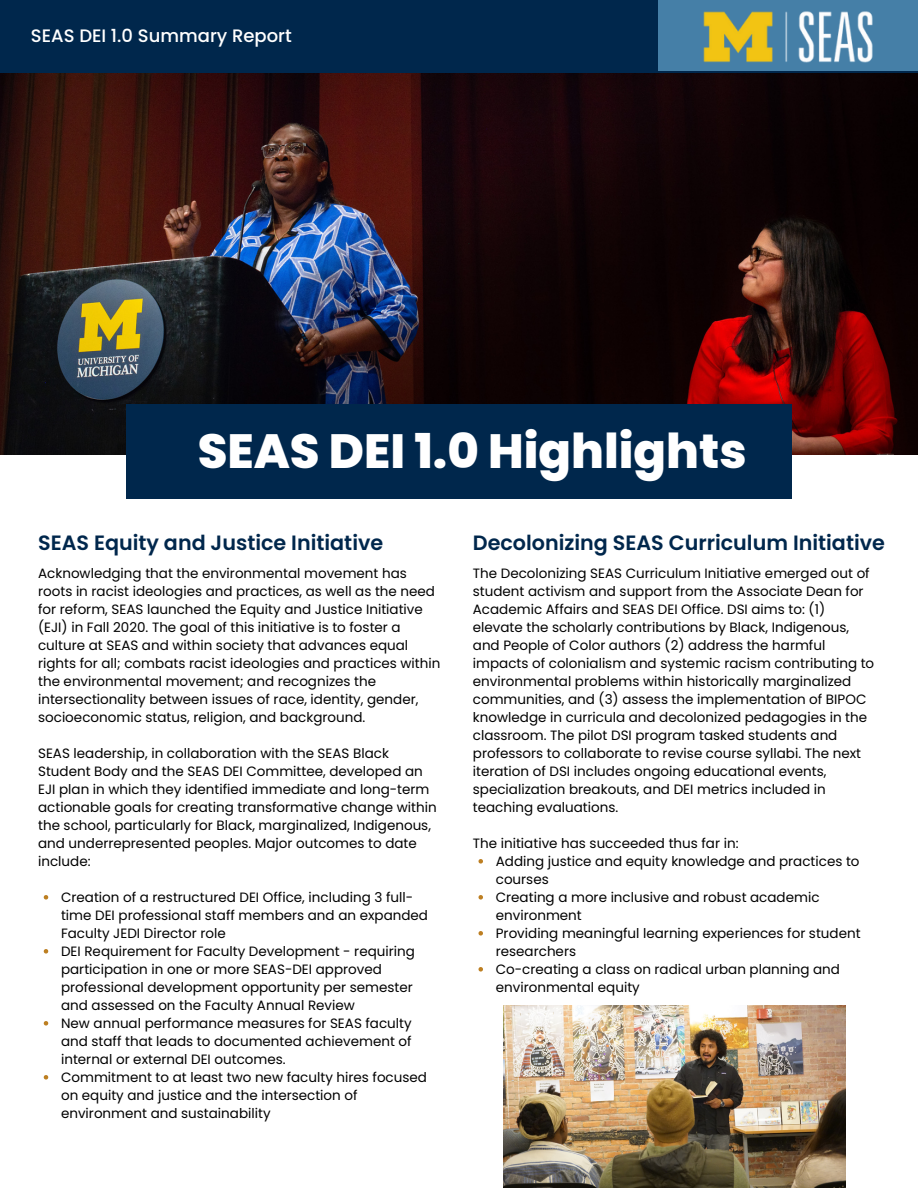
<style>
.page{position:relative;width:918px;height:1188px;background:#fff}
.page>*{position:absolute;margin:0;border:0;box-sizing:border-box;transform-origin:0 0}
.t1{font:800 48px "Poppins";color:#fff}
.t2{font:600 20.7px "Poppins";color:#00274c}
.t3{font:500 18px "Poppins";color:#fff}
.t4{font:13.5px/18px "Poppins";color:#000}
</style>
<div class="page">
<img style="left:0;top:72px;width:918px;height:383px">
<div style="left:127px;top:404px;width:664px;height:95px;background:#00274c"></div>
<div style="left:0;top:0;width:918px;height:72px;background:#00274c"></div>
<div style="left:658px;top:0;width:260px;height:71px;background:#457fa7"></div>
<img style="left:703px;top:11px;width:170px;height:52px">
<img style="left:503px;top:1006px;width:342px;height:182px">
<svg style="left:44px;top:895px;width:4px;height:5px"></svg>
<svg style="left:44px;top:949px;width:4px;height:5px"></svg>
<svg style="left:44px;top:1021px;width:4px;height:5px"></svg>
<svg style="left:44px;top:1075px;width:4px;height:5px"></svg>
<svg style="left:479px;top:859px;width:4px;height:5px"></svg>
<svg style="left:479px;top:895px;width:4px;height:5px"></svg>
<svg style="left:479px;top:931px;width:4px;height:5px"></svg>
<svg style="left:479px;top:967px;width:4px;height:5px"></svg>
<h3 class="t3" style="left:31px;top:23px;width:262px">SEAS DEI 1.0 Summary Report</h3>
<h1 class="t1" style="left:198px;top:418px;width:550px">SEAS DEI 1.0 Highlights</h1>
<h2 class="t2" style="left:38px;top:528px;width:347px">SEAS Equity and Justice Initiative</h2>
<h2 class="t2" style="left:473px;top:528px;width:414px">Decolonizing SEAS Curriculum Initiative</h2>
<p class="t4" style="left:38px;top:564px;width:404px">Acknowledging that the environmental movement has roots in racist ideologies and practices, as well as the need for reform, SEAS launched the Equity and Justice Initiative (EJI) in Fall 2020. The goal of this initiative is to foster a culture at SEAS and within society that advances equal rights for all; combats racist ideologies and practices within the environmental movement; and recognizes the intersectionality between issues of race, identity, gender, socioeconomic status, religion, and background.</p>
<p class="t4" style="left:38px;top:744px;width:400px">SEAS leadership, in collaboration with the SEAS Black Student Body and the SEAS DEI Committee, developed an EJI plan in which they identified immediate and long-term actionable goals for creating transformative change within the school, particularly for Black, marginalized, Indigenous, and underrepresented peoples. Major outcomes to date include:</p>
<p class="t4" style="left:61px;top:888px;width:369px">Creation of a restructured DEI Office, including 3 full&shy;time DEI professional staff members and an expanded Faculty JEDI Director role<br>DEI Requirement for Faculty Development - requiring participation in one or more SEAS-DEI approved professional development opportunity per semester and assessed on the Faculty Annual Review<br>New annual performance measures for SEAS faculty and staff that leads to documented achievement of internal or external DEI outcomes.<br>Commitment to at least two new faculty hires focused on equity and justice and the intersection of environment and sustainability</p>
<p class="t4" style="left:473px;top:564px;width:403px">The Decolonizing SEAS Curriculum Initiative emerged out of student activism and support from the Associate Dean for Academic Affairs and SEAS DEI Office. DSI aims to: (1) elevate the scholarly contributions by Black, Indigenous, and People of Color authors (2) address the harmful impacts of colonialism and systemic racism contributing to environmental problems within historically marginalized communities, and (3) assess the implementation of BIPOC knowledge in curricula and decolonized pedagogies in the classroom. The pilot DSI program tasked students and professors to collaborate to revise course syllabi. The next iteration of DSI includes ongoing educational events, specialization breakouts, and DEI metrics included in teaching evaluations.</p>
<p class="t4" style="left:473px;top:834px;width:267px">The initiative has succeeded thus far in:</p>
<p class="t4" style="left:496px;top:852px;width:366px">Adding justice and equity knowledge and practices to courses<br>Creating a more inclusive and robust academic environment<br>Providing meaningful learning experiences for student researchers<br>Co-creating a class on radical urban planning and environmental equity</p>
</div>
